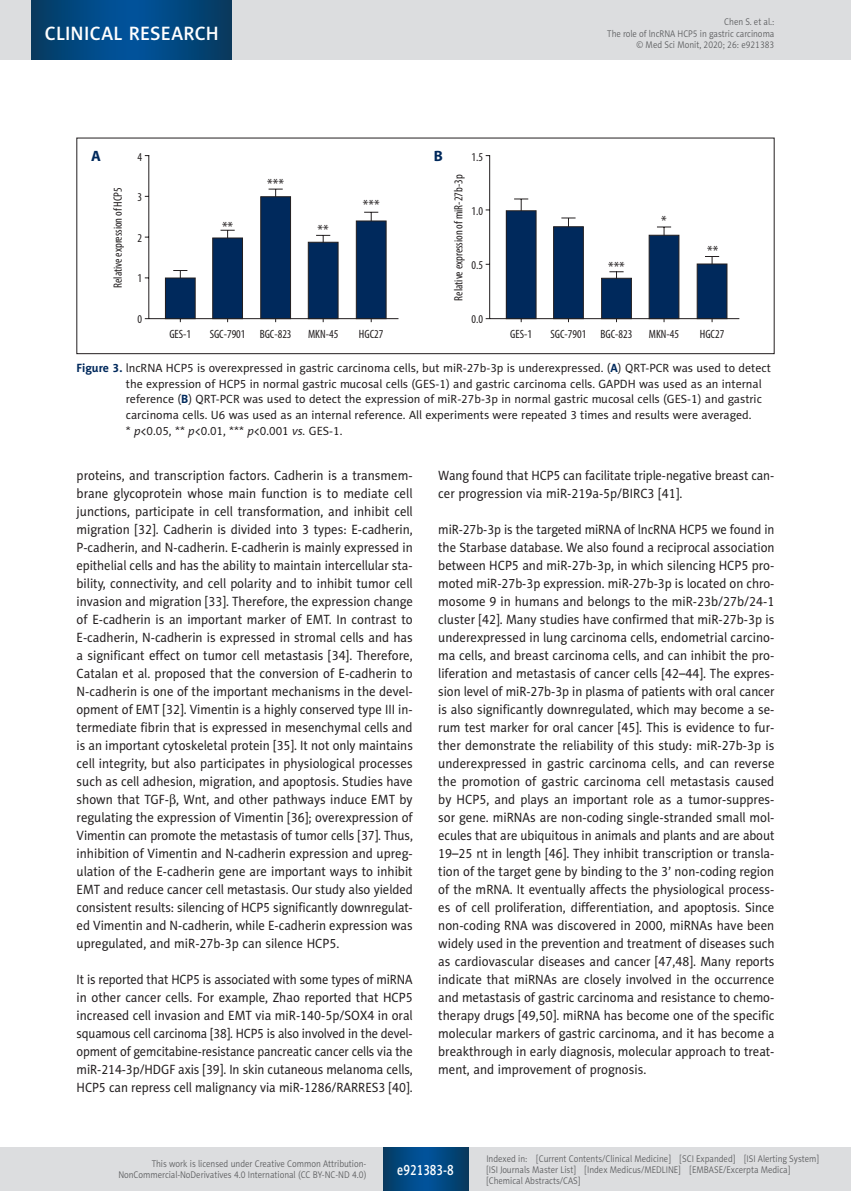
<style>
.page{position:relative;width:851px;height:1191px;background:#fff}
.page>*{position:absolute;margin:0;border:0;box-sizing:border-box;transform-origin:0 0}
.t1{font:19.5px "Naomi Sans EFN Medium";letter-spacing:.015em;color:#fff}
.t2{font:condensed 15px "Myriad Pro";color:#231f20}
.t3{font:15px "Naomi Sans EFN Medium";color:#fff;scale:.8 1}
.t4{font:700 15px "Myriad Pro";color:#00295c}
.MSM_Body{font:13.5px/18px "Naomi Sans EFN";color:#231f20;text-align:justify;scale:.93 1}
.MSM_Body-2{font:13.5px/18px "Naomi Sans EFN";color:#231f20;text-align:justify;scale:.95 1}
.MSM_Rycina_tytul{font:12px/15.8px "Naomi Sans EFN";color:#231f20}
.t5{font:condensed 12px "Myriad Pro";color:#231f20}
.t6{font:9.75px/11.2px "Naomi Sans EFN Light";color:#57585a;text-align:right;scale:.9 1}
.s1{font-weight:700;color:#00295c}
.s2{font-style:italic}
.s3{font-family:"Standard Sym L"}
</style>
<div class="page">
<hr style="left:145px;top:318px;width:253px;height:1px;background:#231f20">
<hr style="left:148px;top:155px;width:1px;height:164px;background:#231f20">
<div style="left:308px;top:242px;width:30px;height:77px;background:#00295c;border:1px solid #231f20"></div>
<svg style="left:364px;top:212px;width:14px;height:1px"></svg>
<hr style="left:371px;top:212px;width:1px;height:110px;background:#231f20">
<div style="left:356px;top:221px;width:30px;height:98px;background:#00295c;border:1px solid #231f20"></div>
<svg style="left:268px;top:189px;width:15px;height:1px"></svg>
<hr style="left:275px;top:189px;width:1px;height:133px;background:#231f20">
<div style="left:260px;top:196px;width:31px;height:123px;background:#00295c;border:1px solid #231f20"></div>
<svg style="left:165px;top:230px;width:166px;height:93px"></svg>
<hr style="left:227px;top:230px;width:1px;height:92px;background:#231f20">
<div style="left:212px;top:238px;width:31px;height:81px;background:#00295c;border:1px solid #231f20"></div>
<hr style="left:485px;top:318px;width:254px;height:1px;background:#231f20">
<hr style="left:489px;top:155px;width:1px;height:164px;background:#231f20">
<svg style="left:514px;top:199px;width:14px;height:1px"></svg>
<hr style="left:520px;top:199px;width:1px;height:123px;background:#231f20">
<div style="left:648px;top:235px;width:31px;height:84px;background:#00295c;border:1px solid #231f20"></div>
<svg style="left:705px;top:256px;width:14px;height:1px"></svg>
<hr style="left:711px;top:256px;width:1px;height:66px;background:#231f20">
<div style="left:696px;top:264px;width:31px;height:55px;background:#00295c;border:1px solid #231f20"></div>
<svg style="left:505px;top:210px;width:166px;height:113px"></svg>
<hr style="left:568px;top:218px;width:1px;height:104px;background:#231f20">
<div style="left:553px;top:226px;width:30px;height:93px;background:#00295c;border:1px solid #231f20"></div>
<div style="left:77px;top:138px;width:697px;height:216px;border:1px solid #231f20"></div>
<div style="left:0;top:1148px;width:850px;height:43px;background:#dcdddf"></div>
<svg style="left:383px;top:1147px;width:85px;height:43px;background:#02477e"></svg>
<div style="left:0;top:0;width:850px;height:60px;background:#dcdddf"></div>
<hr style="left:850px;top:0;width:1px;height:60px;background:#dcdddf">
<svg style="left:32px;top:0;width:200px;height:60px;background:#02477e"></svg>
<h1 class="t1" style="left:45px;top:22px;width:175px">CLINICAL RESEARCH</h1>
<p class="t6" style="left:607px;top:16px;width:187px">Chen S. et al.:<br>The role of lncRNA HCP5 in gastric carcinoma © Med Sci Monit, 2020; 26: e921383</p>
<p class="t4" style="left:91px;top:147px;width:11px">A</p>
<p class="t4" style="left:433px;top:147px;width:11px">B</p>
<p class="t5" style="left:137px;top:150px;width:6px">4</p>
<p class="t5" style="left:137px;top:190px;width:6px">3</p>
<p class="t5" style="left:137px;top:231px;width:6px">2</p>
<p class="t5" style="left:137px;top:271px;width:6px">1</p>
<p class="t5" style="left:137px;top:312px;width:6px">0</p>
<p class="t2" style="left:267px;top:175px;width:18px">***</p>
<p class="t5" style="left:110px;top:288px;width:102px;rotate:-90deg">Relative expression of HCP5</p>
<p class="t2" style="left:363px;top:196px;width:18px">***</p>
<p class="t2" style="left:222px;top:218px;width:13px">**</p>
<p class="t2" style="left:317px;top:221px;width:13px">**</p>
<p class="t5" style="left:471px;top:150px;width:13px">1.5</p>
<p class="t5" style="left:451px;top:301px;width:128px;rotate:-90deg">Relative expression of miR-27b-3p</p>
<p class="t5" style="left:471px;top:204px;width:13px">1.0</p>
<p class="t5" style="left:471px;top:258px;width:13px">0.5</p>
<p class="t5" style="left:471px;top:312px;width:13px">0.0</p>
<p class="t2" style="left:608px;top:258px;width:18px">***</p>
<p class="t2" style="left:661px;top:212px;width:7px">*</p>
<p class="t2" style="left:707px;top:242px;width:13px">**</p>
<p class="t5" style="left:169px;top:327px;width:23px">GES-1</p>
<p class="t5" style="left:308px;top:327px;width:32px">MKN-45</p>
<p class="t5" style="left:210px;top:327px;width:37px">SGC-7901</p>
<p class="t5" style="left:260px;top:327px;width:33px">BGC-823</p>
<p class="t5" style="left:359px;top:327px;width:26px">HGC27</p>
<p class="t5" style="left:510px;top:327px;width:23px">GES-1</p>
<p class="t5" style="left:648px;top:327px;width:32px">MKN-45</p>
<p class="t5" style="left:550px;top:327px;width:37px">SGC-7901</p>
<p class="t5" style="left:600px;top:327px;width:33px">BGC-823</p>
<p class="t5" style="left:699px;top:327px;width:26px">HGC27</p>
<p class="MSM_Rycina_tytul" style="left:126px;top:360px;width:646px;text-indent:-49px"><span class="s1">Figure 3.</span> lncRNA HCP5 is overexpressed in gastric carcinoma cells, but miR-27b-3p is underexpressed. (<span class="s1">A</span>) QRT-PCR was used to detect the expression of HCP5 in normal gastric mucosal cells (GES-1) and gastric carcinoma cells. GAPDH was used as an internal reference (<span class="s1">B</span>) QRT-PCR was used to detect the expression of miR-27b-3p in normal gastric mucosal cells (GES-1) and gastric carcinoma cells. U6 was used as an internal reference. All experiments were repeated 3 times and results were averaged.<br>* <span class="s2">p</span>&lt;0.05, ** <span class="s2">p</span>&lt;0.01, *** <span class="s2">p</span>&lt;0.001 <span class="s2">vs.</span> GES-1.</p>
<p class="MSM_Body-2" style="left:77px;top:466px;width:355px">proteins, and transcription factors. Cadherin is a transmem&shy;brane glycoprotein whose main function is to mediate cell junctions, participate in cell transformation, and inhibit cell migration [32]. Cadherin is divided into 3 types: E-cadherin, P-cadherin, and N-cadherin. E-cadherin is mainly expressed in epithelial cells and has the ability to maintain intercellular sta&shy;bility, connectivity, and cell polarity and to inhibit tumor cell invasion and migration [33]. Therefore, the expression change of E-cadherin is an important marker of EMT. In contrast to E-cadherin, N-cadherin is expressed in stromal cells and has a significant effect on tumor cell metastasis [34]. Therefore, Catalan et al. proposed that the conversion of E-cadherin to N-cadherin is one of the important mechanisms in the devel&shy;opment of EMT [32]. Vimentin is a highly conserved type III in&shy;termediate fibrin that is expressed in mesenchymal cells and is an important cytoskeletal protein [35]. It not only maintains cell integrity, but also participates in physiological processes such as cell adhesion, migration, and apoptosis. Studies have shown that TGF-<span class="s3">b</span>, Wnt, and other pathways induce EMT by regulating the expression of Vimentin [36]; overexpression of Vimentin can promote the metastasis of tumor cells [37]. Thus, inhibition of Vimentin and N-cadherin expression and upreg&shy;ulation of the E-cadherin gene are important ways to inhibit EMT and reduce cancer cell metastasis. Our study also yielded consistent results: silencing of HCP5 significantly downregulat&shy;ed Vimentin and N-cadherin, while E-cadherin expression was upregulated, and miR-27b-3p can silence HCP5.</p>
<p class="MSM_Body" style="left:77px;top:970px;width:363px">It is reported that HCP5 is associated with some types of miRNA in other cancer cells. For example, Zhao reported that HCP5 increased cell invasion and EMT via miR-140-5p/SOX4 in oral squamous cell carcinoma [38]. HCP5 is also involved in the devel&shy;opment of gemcitabine-resistance pancreatic cancer cells via the miR-214-3p/HDGF axis [39]. In skin cutaneous melanoma cells, HCP5 can repress cell malignancy via miR-1286/RARRES3 [40].</p>
<p class="MSM_Body" style="left:438px;top:466px;width:363px">Wang found that HCP5 can facilitate triple-negative breast can&shy;cer progression via miR-219a-5p/BIRC3 [41].</p>
<p class="MSM_Body" style="left:438px;top:520px;width:363px">miR-27b-3p is the targeted miRNA of lncRNA HCP5 we found in the Starbase database. We also found a reciprocal association between HCP5 and miR-27b-3p, in which silencing HCP5 pro&shy;moted miR-27b-3p expression. miR-27b-3p is located on chro&shy;mosome 9 in humans and belongs to the miR-23b/27b/24-1 cluster [42]. Many studies have confirmed that miR-27b-3p is underexpressed in lung carcinoma cells, endometrial carcino&shy;ma cells, and breast carcinoma cells, and can inhibit the pro&shy;liferation and metastasis of cancer cells [42–44]. The expres&shy;sion level of miR-27b-3p in plasma of patients with oral cancer is also significantly downregulated, which may become a se&shy;rum test marker for oral cancer [45]. This is evidence to fur&shy;ther demonstrate the reliability of this study: miR-27b-3p is underexpressed in gastric carcinoma cells, and can reverse the promotion of gastric carcinoma cell metastasis caused by HCP5, and plays an important role as a tumor-suppres&shy;sor gene. miRNAs are non-coding single-stranded small mol&shy;ecules that are ubiquitous in animals and plants and are about 19–25 nt in length [46]. They inhibit transcription or transla&shy;tion of the target gene by binding to the 3’ non-coding region of the mRNA. It eventually affects the physiological process&shy;es of cell proliferation, differentiation, and apoptosis. Since non-coding RNA was discovered in 2000, miRNAs have been widely used in the prevention and treatment of diseases such as cardiovascular diseases and cancer [47,48]. Many reports indicate that miRNAs are closely involved in the occurrence and metastasis of gastric carcinoma and resistance to chemo&shy;therapy drugs [49,50]. miRNA has become one of the specific molecular markers of gastric carcinoma, and it has become a breakthrough in early diagnosis, molecular approach to treat&shy;ment, and improvement of prognosis.</p>
<p class="t6" style="left:118px;top:1158px;width:277px">This work is licensed under Creative Common Attribution-<br>NonCommercial-NoDerivatives 4.0 International (CC BY-NC-ND 4.0)</p>
<p class="t3" style="left:397px;top:1160px;width:72px">e921383-8</p>
<p class="t6" style="left:486px;top:1152px;width:371px;text-align:left">Indexed in: [Current Contents/Clinical Medicine] [SCI Expanded] [ISI Alerting System] [ISI Journals Master List] [Index Medicus/MEDLINE] [EMBASE/Excerpta Medica] [Chemical Abstracts/CAS]</p>
</div>
